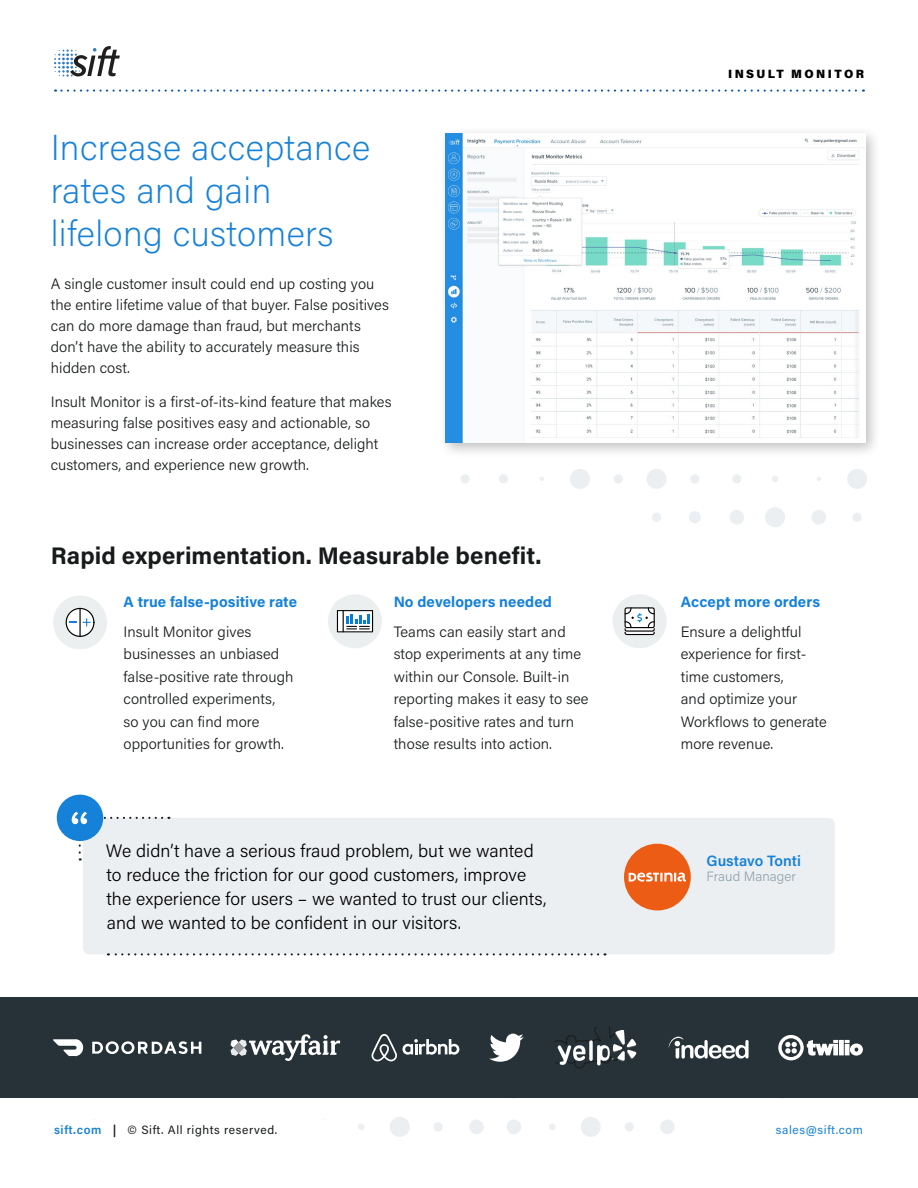
<style>
.page{position:relative;width:918px;height:1188px;background:#fff}
.page>*{position:absolute;margin:0;border:0;box-sizing:border-box;transform-origin:0 0}
.t1{font:200 36px/43.2px "Acumin Pro";letter-spacing:.01em;color:#1681d8}
.t2{font:700 24px "Acumin Pro";letter-spacing:.005em;color:#181b1c}
.t3{font:300 18px/24px "Acumin Pro";letter-spacing:.005em;color:#000}
.t4{font:300 15px/22.5px "Acumin Pro";letter-spacing:.005em;color:#181b1c}
.t5{font:700 15px "Acumin Pro";letter-spacing:.005em;color:#1681d8}
.t6{font:600 15px "Acumin Pro";color:#1681d8}
.t7{font:300 13.5px "Acumin Pro";color:#90a4ae}
.t8{font:12px "Acumin Pro";letter-spacing:.05em;color:#181b1c}
.t9{font:12px "Acumin Pro";letter-spacing:.05em;color:#1681d8}
.t10{font:900 12px "Acumin Pro";letter-spacing:.2em;color:#000}
.s1{font-weight:600;color:#1681d8}
.s2{font-weight:600}
</style>
<div class="page">
<div style="left:683px;top:505px;width:24px;height:24px;background:#eceff1;border:6px solid #fff;border-radius:50%"></div>
<div style="left:459px;top:473px;width:12px;height:12px;background:#eceff1;border:2px solid #fff;border-radius:50%"></div>
<div style="left:497px;top:473px;width:13px;height:12px;background:#eceff1;border:2px solid #fff;border-radius:50%"></div>
<svg style="left:538px;top:475px;width:7px;height:8px"></svg>
<div style="left:568px;top:467px;width:23px;height:23px;background:#eceff1;border:2px solid #fff;border-radius:50%"></div>
<div style="left:689px;top:473px;width:12px;height:12px;background:#eceff1;border:2px solid #fff;border-radius:50%"></div>
<div style="left:612px;top:473px;width:12px;height:12px;background:#eceff1;border:2px solid #fff;border-radius:50%"></div>
<div style="left:650px;top:511px;width:13px;height:12px;background:#eceff1;border:2px solid #fff;border-radius:50%"></div>
<div style="left:645px;top:467px;width:23px;height:23px;background:#eceff1;border:2px solid #fff;border-radius:50%"></div>
<div style="left:810px;top:508px;width:18px;height:18px;background:#eceff1;border:2px solid #fff;border-radius:50%"></div>
<div style="left:851px;top:511px;width:12px;height:12px;background:#eceff1;border:2px solid #fff;border-radius:50%"></div>
<svg style="left:815px;top:475px;width:8px;height:8px"></svg>
<div style="left:846px;top:467px;width:23px;height:23px;background:#eceff1;border:2px solid #fff;border-radius:50%"></div>
<div style="left:728px;top:508px;width:18px;height:18px;background:#eceff1;border:2px solid #fff;border-radius:50%"></div>
<div style="left:764px;top:506px;width:23px;height:23px;background:#eceff1;border:2px solid #fff;border-radius:50%"></div>
<div style="left:731px;top:473px;width:12px;height:12px;background:#eceff1;border:2px solid #fff;border-radius:50%"></div>
<div style="left:770px;top:474px;width:10px;height:10px;background:#eceff1;border:2px solid #fff;border-radius:50%"></div>
<div style="left:85px;top:1118px;width:17px;height:18px;background:#fefefe;border:2px solid #fff;border-radius:50%"></div>
<div style="left:158px;top:1115px;width:24px;height:24px;background:#fff;border:6px solid #fff;border-radius:50%"></div>
<div style="left:432px;top:1121px;width:12px;height:12px;background:#eceff1;border:2px solid #fff;border-radius:50%"></div>
<div style="left:468px;top:1118px;width:17px;height:18px;background:#eceff1;border:2px solid #fff;border-radius:50%"></div>
<div style="left:238px;top:1117px;width:19px;height:19px;background:#fff;border:6px solid #fff;border-radius:50%"></div>
<div style="left:314px;top:1118px;width:18px;height:18px;background:#fefefe;border:2px solid #fff;border-radius:50%"></div>
<div style="left:357px;top:1122px;width:9px;height:10px;background:#eceff1;border:2px solid #fff;border-radius:50%"></div>
<svg style="left:272px;top:1097px;width:66px;height:1px"></svg>
<div style="left:388px;top:1115px;width:23px;height:23px;background:#eceff1;border:2px solid #fff;border-radius:50%"></div>
<div style="left:623px;top:1121px;width:12px;height:12px;background:#eceff1;border:2px solid #fff;border-radius:50%"></div>
<div style="left:659px;top:1118px;width:17px;height:18px;background:#eceff1;border:2px solid #fff;border-radius:50%"></div>
<div style="left:505px;top:1118px;width:18px;height:18px;background:#eceff1;border:2px solid #fff;border-radius:50%"></div>
<div style="left:548px;top:1122px;width:9px;height:10px;background:#eceff1;border:2px solid #fff;border-radius:50%"></div>
<svg style="left:502px;top:1077px;width:23px;height:23px"></svg>
<div style="left:579px;top:1115px;width:23px;height:23px;background:#eceff1;border:2px solid #fff;border-radius:50%"></div>
<svg style="left:771px;top:1077px;width:23px;height:23px"></svg>
<div style="left:42px;top:1120px;width:289px;height:23px;background:#fff"></div>
<div style="left:0;top:997px;width:918px;height:100px;background:#263238"></div>
<svg style="left:669px;top:1037px;width:80px;height:22px"></svg>
<svg style="left:489px;top:1034px;width:35px;height:28px"></svg>
<svg style="left:778px;top:1035px;width:85px;height:25px"></svg>
<svg style="left:231px;top:1034px;width:109px;height:27px"></svg>
<svg style="left:403px;top:1039px;width:56px;height:16px"></svg>
<svg style="left:371px;top:1034px;width:26px;height:27px"></svg>
<svg style="left:555px;top:1027px;width:81px;height:41px"></svg>
<div style="left:328px;top:594px;width:54px;height:54px;background:#eceff0;border-radius:50%"></div>
<div style="left:613px;top:594px;width:54px;height:54px;background:#eceff0;border-radius:50%"></div>
<div style="left:53px;top:595px;width:54px;height:54px;background:#eceff0;border-radius:50%"></div>
<div style="left:438px;top:126px;width:443px;height:332px;background:#000;opacity:.25"></div>
<img style="left:446px;top:133px;width:420px;height:310px">
<div style="left:83px;top:818px;width:752px;height:136px;background:#eceff1;border-radius:7px"></div>
<svg style="left:108px;top:953px;width:490px;height:2px"></svg>
<div style="left:57px;top:795px;width:46px;height:46px;background:#1681d8;border-radius:50%"></div>
<svg style="left:72px;top:812px;width:90px;height:49px"></svg>
<div style="left:624px;top:844px;width:67px;height:66px;background:#ed5c14;border-radius:50%"></div>
<svg style="left:629px;top:872px;width:57px;height:10px"></svg>
<svg style="left:66px;top:608px;width:28px;height:29px"></svg>
<hr style="left:79px;top:608px;width:2px;height:28px;background:#020101">
<svg style="left:83px;top:618px;width:8px;height:8px"></svg>
<svg style="left:339px;top:612px;width:32px;height:18px"></svg>
<div style="left:337px;top:610px;width:36px;height:22px;border:1px solid #000"></div>
<svg style="left:343px;top:611px;width:27px;height:21px"></svg>
<svg style="left:625px;top:607px;width:30px;height:28px"></svg>
<svg style="left:53px;top:1039px;width:31px;height:17px"></svg>
<svg style="left:92px;top:1041px;width:109px;height:13px"></svg>
<svg style="left:54px;top:46px;width:66px;height:31px"></svg>
<svg style="left:55px;top:90px;width:809px;height:2px"></svg>
<h1 class="t1" style="left:51px;top:124px;width:321px">Increase acceptance rates and gain lifelong customers</h1>
<p class="t4" style="left:51px;top:272px;width:340px;line-height:21px">A single customer insult could end up costing you the entire lifetime value of that buyer. False positives can do more damage than fraud, but merchants don’t have the ability to accurately measure this hidden cost.</p>
<p class="t4" style="left:51px;top:391px;width:342px;line-height:21px">Insult Monitor is a first-of-its-kind feature that makes measuring false positives easy and actionable, so businesses can increase order acceptance, delight customers, and experience new growth.</p>
<h2 class="t2" style="left:51px;top:539px;width:492px">Rapid experimentation. Measurable benefit.</h2>
<p class="t5" style="left:124px;top:592px;width:175px">A true false-positive rate</p>
<p class="t4" style="left:124px;top:620px;width:171px">Insult Monitor gives businesses an unbiased false-positive rate through controlled experiments, so you can find more opportunities for growth.</p>
<p class="t5" style="left:394px;top:592px;width:160px">No developers needed</p>
<p class="t4" style="left:394px;top:620px;width:196px">Teams can easily start and stop experiments at any time within our Console. Built-in reporting makes it easy to see false-positive rates and turn those results into action.</p>
<p class="t10" style="left:728px;top:65px;width:137px">INSULT MONITOR</p>
<p class="t5" style="left:681px;top:592px;width:141px">Accept more orders</p>
<p class="t4" style="left:681px;top:620px;width:148px">Ensure a delightful experience for first&shy;time customers,<br>and optimize your<br>Workflows to generate more revenue.</p>
<p class="t3" style="left:106px;top:838px;width:442px">We didn’t have a serious fraud problem, but we wanted to reduce the friction for our good customers, improve the experience for users – we wanted to trust our clients, and we wanted to be confident in our visitors.</p>
<p class="t6" style="left:707px;top:851px;width:96px">Gustavo Tonti</p>
<p class="t7" style="left:707px;top:867px;width:91px">Fraud Manager</p>
<p class="t8" style="left:54px;top:1121px;width:225px"><span class="s1">sift.com</span> <span class="s2">|</span> © Sift. All rights reserved.</p>
<p class="t9" style="left:776px;top:1121px;width:89px">sales@sift.com</p>
</div>
